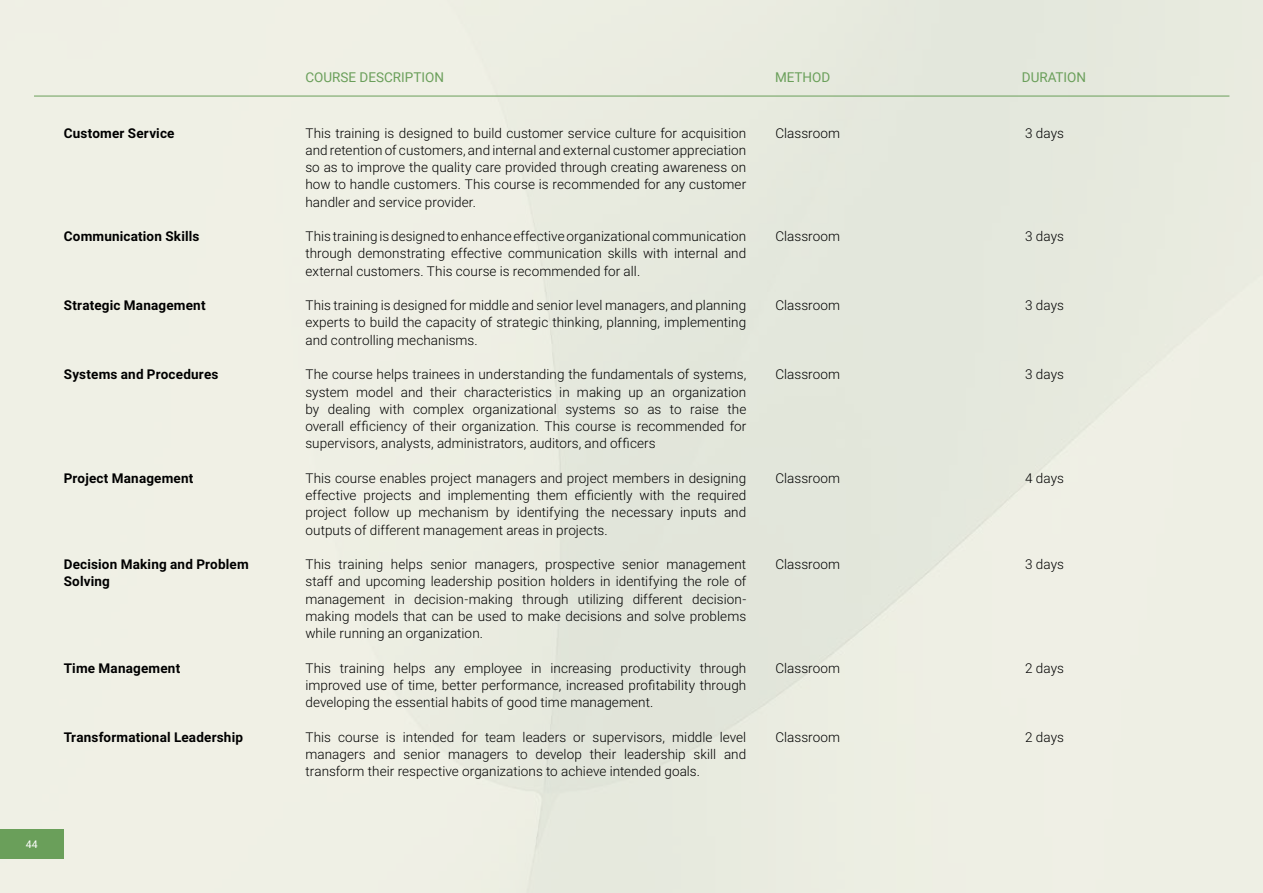
<style>
.page{position:relative;width:1263px;height:893px;background:#fff}
.page>*{position:absolute;margin:0;border:0;box-sizing:border-box;transform-origin:0 0}
.t1{font:300 13.5px/17.2px "Roboto";letter-spacing:.005em;color:#000;text-align:justify}
.t2{font:700 13.5px/17.2px "Roboto";letter-spacing:.015em;color:#000}
.t3{font:13.5px "Roboto";color:#6a9f5a}
.t4{font:10.5px "Roboto";color:#fff}
</style>
<div class="page">
<hr style="left:34px;top:96px;width:1195px;height:1px;background:#6a9f5a">
<div style="left:0;top:829px;width:64px;height:30px;background:#6a9f5a"></div>
<p class="t2" style="left:64px;top:124px;width:112px">Customer Service</p>
<p class="t2" style="left:64px;top:227px;width:137px">Communication Skills</p>
<p class="t2" style="left:64px;top:296px;width:143px">Strategic Management</p>
<p class="t2" style="left:64px;top:365px;width:156px">Systems and Procedures</p>
<p class="t2" style="left:64px;top:469px;width:131px">Project Management</p>
<p class="t2" style="left:64px;top:555px;width:186px">Decision Making and Problem<br>Solving</p>
<p class="t2" style="left:64px;top:659px;width:118px">Time Management</p>
<p class="t2" style="left:64px;top:728px;width:181px">Transformational Leadership</p>
<p class="t4" style="left:26px;top:837px;width:13px">44</p>
<p class="t3" style="left:305px;top:68px;width:140px">COURSE DESCRIPTION</p>
<p class="t3" style="left:775px;top:68px;width:57px">METHOD</p>
<p class="t3" style="left:1022px;top:68px;width:66px">DURATION</p>
<p class="t1" style="left:305px;top:124px;width:442px">This training is designed to build customer service culture for acquisition and retention of customers, and internal and external customer appreciation so as to improve the quality care provided through creating awareness on how to handle customers. This course is recommended for any customer handler and service provider.</p>
<p class="t1" style="left:305px;top:227px;width:442px">This training is designed to enhance effective organizational communication through demonstrating effective communication skills with internal and external customers. This course is recommended for all.</p>
<p class="t1" style="left:305px;top:296px;width:442px">This training is designed for middle and senior level managers, and planning experts to build the capacity of strategic thinking, planning, implementing and controlling mechanisms.</p>
<p class="t1" style="left:305px;top:365px;width:442px">The course helps trainees in understanding the fundamentals of systems, system model and their characteristics in making up an organization by dealing with complex organizational systems so as to raise the overall efficiency of their organization. This course is recommended for supervisors, analysts, administrators, auditors, and officers</p>
<p class="t1" style="left:305px;top:469px;width:442px">This course enables project managers and project members in designing effective projects and implementing them efficiently with the required project follow up mechanism by identifying the necessary inputs and outputs of different management areas in projects.</p>
<p class="t1" style="left:305px;top:555px;width:442px">This training helps senior managers, prospective senior management staff and upcoming leadership position holders in identifying the role of management in decision-making through utilizing different decision&shy;making models that can be used to make decisions and solve problems while running an organization.</p>
<p class="t1" style="left:305px;top:659px;width:442px">This training helps any employee in increasing productivity through improved use of time, better performance, increased profitability through developing the essential habits of good time management.</p>
<p class="t1" style="left:305px;top:728px;width:442px">This course is intended for team leaders or supervisors, middle level managers and senior managers to develop their leadership skill and transform their respective organizations to achieve intended goals.</p>
<p class="t1" style="left:775px;top:124px;width:66px">Classroom</p>
<p class="t1" style="left:775px;top:227px;width:66px">Classroom</p>
<p class="t1" style="left:775px;top:296px;width:66px">Classroom</p>
<p class="t1" style="left:775px;top:365px;width:66px">Classroom</p>
<p class="t1" style="left:775px;top:469px;width:66px">Classroom</p>
<p class="t1" style="left:775px;top:555px;width:66px">Classroom</p>
<p class="t1" style="left:775px;top:659px;width:66px">Classroom</p>
<p class="t1" style="left:775px;top:728px;width:66px">Classroom</p>
<p class="t1" style="left:1025px;top:124px;width:40px">3 days</p>
<p class="t1" style="left:1025px;top:227px;width:40px">3 days</p>
<p class="t1" style="left:1025px;top:296px;width:40px">3 days</p>
<p class="t1" style="left:1025px;top:365px;width:40px">3 days</p>
<p class="t1" style="left:1025px;top:469px;width:40px">4 days</p>
<p class="t1" style="left:1025px;top:555px;width:40px">3 days</p>
<p class="t1" style="left:1025px;top:659px;width:40px">2 days</p>
<p class="t1" style="left:1025px;top:728px;width:40px">2 days</p>
</div>
